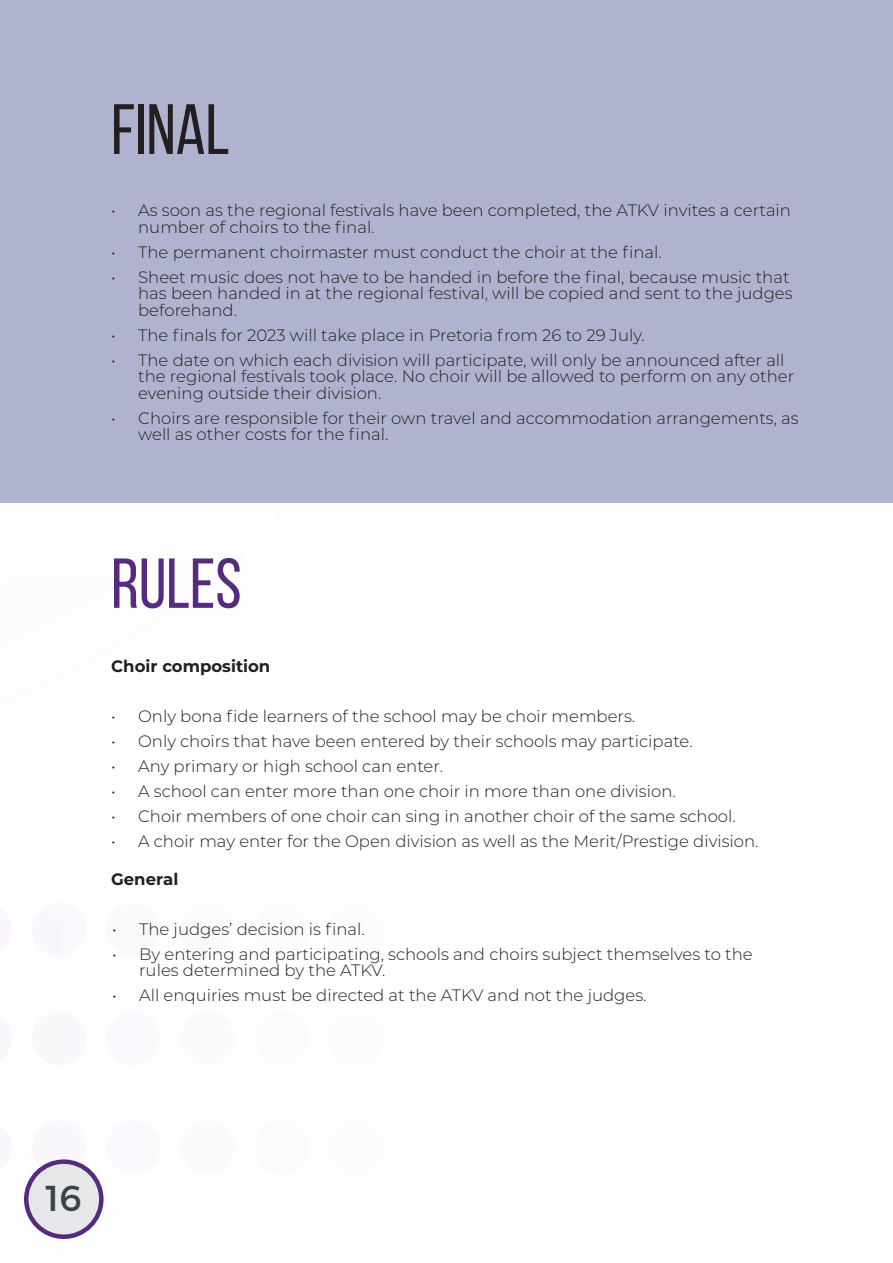
<style>
.page{position:relative;width:893px;height:1263px;background:#fff}
.page>*{position:absolute;margin:0;border:0;box-sizing:border-box;transform-origin:0 0}
.t1{font:71.1px "Bebas Neue";color:#231f20}
.t2{font:70.5px "Bebas Neue";color:#552c7d}
.t3{font:36px "Montserrat";color:#3d424a}
.t4{font:300 16.5px/16.5px "Montserrat";color:#231f20}
.t5{font:700 16.5px "Montserrat";color:#231f20}
</style>
<div class="page">
<div style="left:0;top:0;width:893px;height:503px;background:#b0b3cf"></div>
<div style="left:27px;top:1162px;width:73px;height:74px;background:#e6e7e9;border-radius:50%"></div>
<div style="left:24px;top:1159px;width:80px;height:80px;border:4px solid #552c7d;border-radius:50%"></div>
<h1 class="t1" style="left:111px;top:91px;width:120px">FINAL</h1>
<p class="t4" style="left:138px;top:201px;width:654px;text-indent:-27px">• As soon as the regional festivals have been completed, the ATKV invites a certain number of choirs to the final.</p>
<p class="t4" style="left:111px;top:243px;width:552px">• The permanent choirmaster must conduct the choir at the final.</p>
<p class="t4" style="left:138px;top:268px;width:656px;text-indent:-27px">• Sheet music does not have to be handed in before the final, because music that has been handed in at the regional festival, will be copied and sent to the judges beforehand.</p>
<p class="t4" style="left:111px;top:326px;width:535px">• The finals for 2023 will take place in Pretoria from 26 to 29 July.</p>
<p class="t4" style="left:138px;top:351px;width:658px;text-indent:-27px">• The date on which each division will participate, will only be announced after all the regional festivals took place. No choir will be allowed to perform on any other evening outside their division.</p>
<p class="t4" style="left:138px;top:409px;width:662px;text-indent:-27px">• Choirs are responsible for their own travel and accommodation arrangements, as well as other costs for the final.</p>
<h2 class="t2" style="left:111px;top:545px;width:132px">RULES</h2>
<p class="t5" style="left:111px;top:654px;width:161px">Choir composition</p>
<p class="t4" style="left:111px;top:707px;width:526px">• Only bona fide learners of the school may be choir members.</p>
<p class="t4" style="left:111px;top:732px;width:583px">• Only choirs that have been entered by their schools may participate.</p>
<p class="t4" style="left:111px;top:757px;width:334px">• Any primary or high school can enter.</p>
<p class="t4" style="left:111px;top:782px;width:566px">• A school can enter more than one choir in more than one division.</p>
<p class="t4" style="left:111px;top:807px;width:626px">• Choir members of one choir can sing in another choir of the same school.</p>
<p class="t4" style="left:111px;top:832px;width:649px">• A choir may enter for the Open division as well as the Merit/Prestige division.</p>
<p class="t5" style="left:111px;top:867px;width:69px">General</p>
<p class="t4" style="left:112px;top:920px;width:254px">• The judges’ decision is final.</p>
<p class="t4" style="left:139px;top:945px;width:615px;text-indent:-27px">• By entering and participating, schools and choirs subject themselves to the rules determined by the ATKV.</p>
<p class="t4" style="left:112px;top:987px;width:536px">• All enquiries must be directed at the ATKV and not the judges.</p>
<h3 class="t3" style="left:45px;top:1176px;width:38px">16</h3>
</div>
